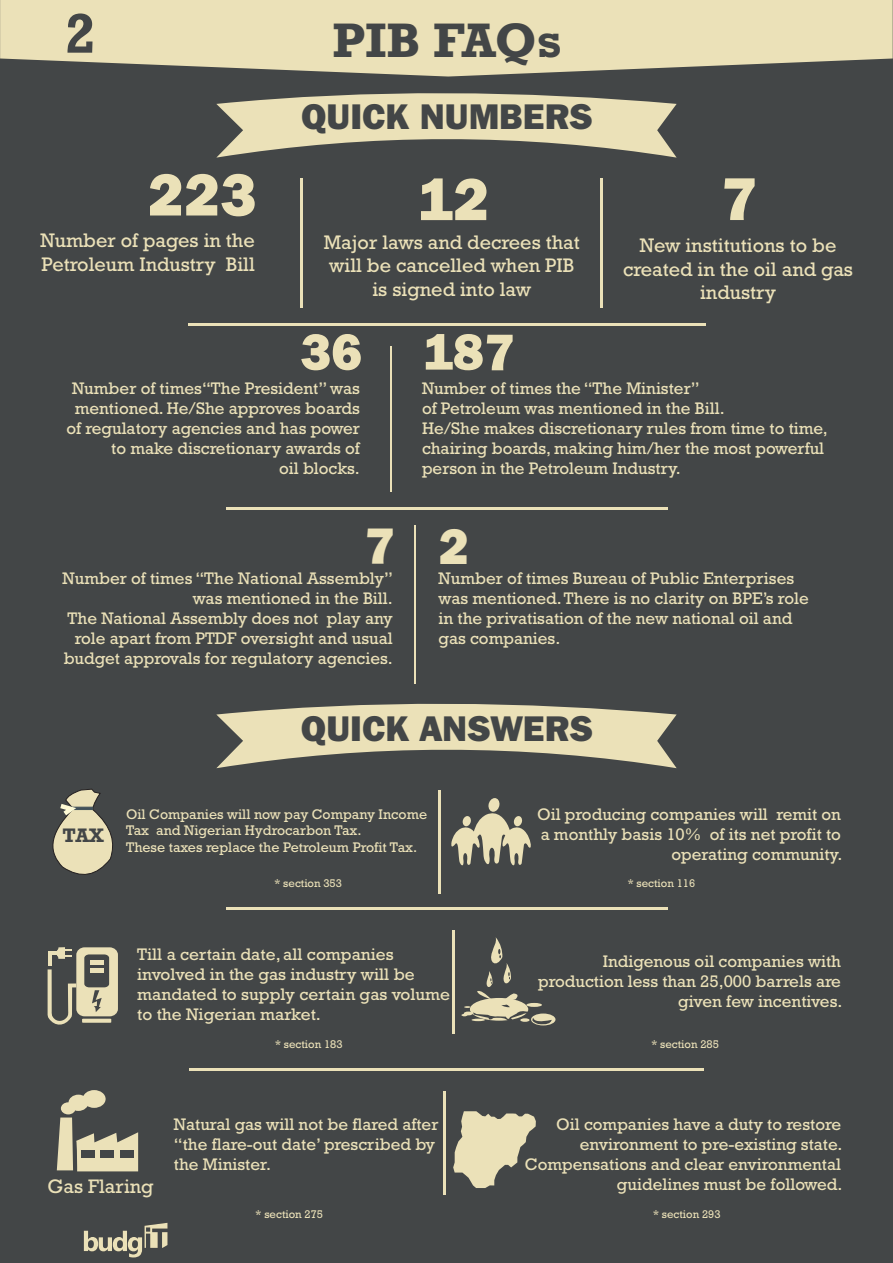
<style>
.page{position:relative;width:893px;height:1263px;background:#434647}
.page>*{position:absolute;margin:0;border:0;box-sizing:border-box;transform-origin:0 0}
.t1{font:800 58.8px "Franklin Gothic IT Cby BT";color:#ebe1b8}
.t2{font:700 56.7px "Rockwell";color:#434647}
.t3{font:800 50.25px "Franklin Gothic IT Cby BT";color:#ebe1b8}
.t4{font:800 49.65px "Franklin Gothic IT Cby BT";color:#ebe1b8}
.t5{font:700 49.2px "Rockwell";color:#434647}
.t6{font:800 35.4px "Franklin Gothic IT Cby BT";color:#434647}
.t7{font:19.95px/23.4px "Rockwell";color:#ebe1b8;text-align:center}
.t8{font:19.8px "Rockwell";color:#ebe1b8}
.t9{font:700 19.8px "Rockwell";color:#434647}
.t10{font:16.95px/20px "Rockwell";color:#ebe1b8;text-align:right}
.t11{font:14.25px/16.6px "Rockwell";color:#ebe1b8}
.t12{font:11.4px "Rockwell";color:#ebe1b8}
</style>
<div class="page">
<svg style="left:0;top:0;width:893px;height:77px;background:#d6cdaa"></svg>
<div style="left:76px;top:947px;width:42px;height:69px;background:#ebe1b8;border-radius:8px"></div>
<svg style="left:48px;top:969px;width:28px;height:56px"></svg>
<hr style="left:48px;top:951px;width:4px;height:15px;background:#ebe1b8">
<svg style="left:52px;top:947px;width:19px;height:12px"></svg>
<svg style="left:84px;top:954px;width:25px;height:58px"></svg>
<svg style="left:82px;top:1019px;width:29px;height:4px"></svg>
<hr style="left:90px;top:968px;width:14px;height:4px;background:#ebe1b8">
<hr style="left:390px;top:346px;width:2px;height:145px;background:#ebe1b8">
<hr style="left:226px;top:507px;width:441px;height:2px;background:#ebe1b8">
<hr style="left:188px;top:323px;width:517px;height:2px;background:#ebe1b8">
<hr style="left:226px;top:908px;width:441px;height:2px;background:#ebe1b8">
<hr style="left:189px;top:1068px;width:515px;height:2px;background:#ebe1b8">
<svg style="left:52px;top:789px;width:61px;height:86px"></svg>
<svg style="left:451px;top:798px;width:80px;height:68px"></svg>
<hr style="left:438px;top:790px;width:3px;height:103px;background:#ebe1b8">
<svg style="left:57px;top:1117px;width:81px;height:54px"></svg>
<div style="left:81px;top:1150px;width:14px;height:8px;background:#434647"></div>
<div style="left:101px;top:1150px;width:13px;height:8px;background:#434647"></div>
<div style="left:120px;top:1150px;width:14px;height:8px;background:#434647"></div>
<div style="left:83px;top:1090px;width:23px;height:18px;background:#ebe1b8;border-radius:50%"></div>
<div style="left:68px;top:1095px;width:20px;height:16px;background:#ebe1b8;border-radius:50%"></div>
<div style="left:61px;top:1102px;width:15px;height:12px;background:#ebe1b8;border-radius:50%"></div>
<hr style="left:301px;top:178px;width:2px;height:130px;background:#ebe1b8">
<hr style="left:600px;top:178px;width:2px;height:130px;background:#ebe1b8">
<svg style="left:216px;top:703px;width:461px;height:65px"></svg>
<svg style="left:84px;top:1223px;width:84px;height:34px"></svg>
<hr style="left:414px;top:525px;width:2px;height:159px;background:#ebe1b8">
<svg style="left:216px;top:93px;width:461px;height:65px"></svg>
<div style="left:531px;top:1013px;width:24px;height:12px;background:#ebe1b8;border-radius:50%"></div>
<svg style="left:461px;top:937px;width:91px;height:88px"></svg>
<svg style="left:453px;top:1111px;width:83px;height:77px"></svg>
<hr style="left:453px;top:930px;width:2px;height:104px;background:#ebe1b8">
<hr style="left:443px;top:1091px;width:2px;height:104px;background:#ebe1b8">
<h2 class="t2" style="left:65px;top:13px;width:33px">2</h2>
<h1 class="t1" style="left:148px;top:171px;width:110px">223</h1>
<p class="t7" style="left:40px;top:231px;width:216px;text-align:left">Number of pages in the<br>Petroleum Industry Bill</p>
<h3 class="t5" style="left:333px;top:23px;width:231px">PIB FAQs</h3>
<h3 class="t6" style="left:301px;top:102px;width:293px">QUICK NUMBERS</h3>
<h1 class="t1" style="left:417px;top:175px;width:74px">12</h1>
<p class="t7" style="left:324px;top:233px;width:258px">Major laws and decrees that will be cancelled when PIB is signed into law</p>
<h1 class="t1" style="left:721px;top:175px;width:38px">7</h1>
<p class="t7" style="left:623px;top:236px;width:232px">New institutions to be created in the oil and gas industry</p>
<h3 class="t3" style="left:300px;top:331px;width:63px">36</h3>
<p class="t10" style="left:67px;top:380px;width:295px">Number of times“The President” was mentioned. He/She approves boards of regulatory agencies and has power to make discretionary awards of<br>oil blocks.</p>
<h3 class="t3" style="left:422px;top:331px;width:94px">187</h3>
<p class="t10" style="left:422px;top:380px;width:407px;text-align:left">Number of times the “The Minister”<br>of Petroleum was mentioned in the Bill.<br>He/She makes discretionary rules from time to time, chairing boards, making him/her the most powerful person in the Petroleum Industry.</p>
<h3 class="t4" style="left:364px;top:525px;width:32px">7</h3>
<p class="t10" style="left:63px;top:570px;width:332px">Number of times “The National Assembly” was mentioned in the Bill.<br>The National Assembly does not play any role apart from PTDF oversight and usual budget approvals for regulatory agencies.</p>
<p class="t10" style="left:439px;top:570px;width:372px;text-align:left">Number of times Bureau of Public Enterprises was mentioned.There is no clarity on BPE’s role in the privatisation of the new national oil and gas companies.</p>
<h3 class="t4" style="left:439px;top:526px;width:32px">2</h3>
<h3 class="t6" style="left:301px;top:714px;width:293px">QUICK ANSWERS</h3>
<p class="t9" style="left:62px;top:829px;width:43px">TAX</p>
<p class="t11" style="left:126px;top:807px;width:303px">Oil Companies will now pay Company Income<br>Tax and Nigerian Hydrocarbon Tax.<br>These taxes replace the Petroleum Profit Tax.</p>
<p class="t12" style="left:275px;top:879px;width:69px">* section 353</p>
<p class="t10" style="left:137px;top:946px;width:314px;text-align:left">Till a certain date, all companies involved in the gas industry will be mandated to supply certain gas volume to the Nigerian market.</p>
<p class="t12" style="left:275px;top:1040px;width:69px">* section 183</p>
<p class="t10" style="left:537px;top:806px;width:307px">Oil producing companies will remit on a monthly basis 10% of its net profit to operating community.</p>
<p class="t12" style="left:628px;top:879px;width:69px">* section 116</p>
<p class="t10" style="left:538px;top:953px;width:306px">Indigenous oil companies with production less than 25,000 barrels are given few incentives.</p>
<p class="t12" style="left:651px;top:1040px;width:69px">* section 285</p>
<p class="t8" style="left:48px;top:1179px;width:108px">Gas Flaring</p>
<p class="t10" style="left:174px;top:1116px;width:266px;text-align:left">Natural gas will not be flared after “the flare-out date’ prescribed by the Minister.</p>
<p class="t12" style="left:256px;top:1210px;width:69px">* section 275</p>
<p class="t10" style="left:525px;top:1116px;width:319px">Oil companies have a duty to restore environment to pre-existing state.<br>Compensations and clear environmental guidelines must be followed.</p>
<p class="t12" style="left:653px;top:1210px;width:69px">* section 293</p>
</div>
